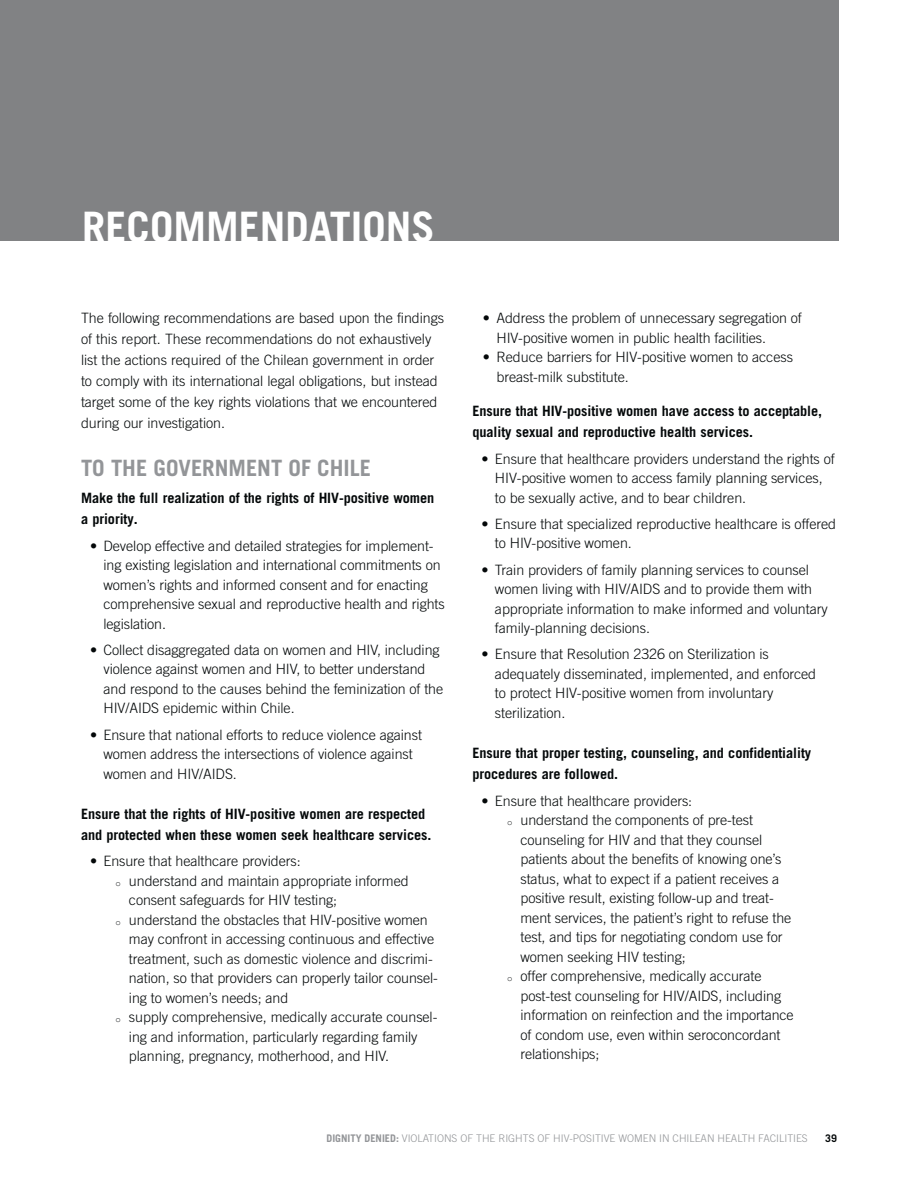
<style>
.page{position:relative;width:918px;height:1188px;background:#fff}
.page>*{position:absolute;margin:0;border:0;box-sizing:border-box;transform-origin:0 0}
.t1{font:700 42px "Trade Gothic";color:#fff}
.t2{font:700 22.5px "Trade Gothic";color:#939598}
.t3{font:300 14.25px/19.5px "Trade Gothic";letter-spacing:-.005em;color:#040809}
.t4{font:700 14.25px/21px "Trade Gothic";letter-spacing:-.005em;color:#040809}
.t5{font:300 10.5px "Trade Gothic";color:#939598}
.t6{font:700 10.5px "Trade Gothic";color:#040809}
.s1{font-family:"Courier New";font-weight:400;font-size:9px}
.s2{font-weight:700}
</style>
<div class="page">
<div style="left:0;top:0;width:839px;height:241px;background:#818284"></div>
<h1 class="t1" style="left:82px;top:212px;width:354px">RECOMMENDATIONS</h1>
<p class="t3" style="left:81px;top:309px;width:365px;line-height:21px">The following recommendations are based upon the findings of this report. These recommendations do not exhaustively list the actions required of the Chilean government in order to comply with its international legal obligations, but instead target some of the key rights violations that we encountered during our investigation.</p>
<h2 class="t2" style="left:81px;top:460px;width:292px">TO THE GOVERNMENT OF CHILE</h2>
<p class="t4" style="left:81px;top:489px;width:355px">Make the full realization of the rights of HIV-positive women a priority.</p>
<p class="t3" style="left:104px;top:537px;width:343px;text-indent:-13px">• Develop effective and detailed strategies for implement&shy;ing existing legislation and international commitments on women’s rights and informed consent and for enacting comprehensive sexual and reproductive health and rights legislation.</p>
<p class="t3" style="left:104px;top:641px;width:341px;text-indent:-13px">• Collect disaggregated data on women and HIV, including violence against women and HIV, to better understand and respond to the causes behind the feminization of the HIV/AIDS epidemic within Chile.</p>
<p class="t3" style="left:104px;top:726px;width:320px;text-indent:-13px">• Ensure that national efforts to reduce violence against women address the intersections of violence against women and HIV/AIDS.</p>
<p class="t4" style="left:81px;top:805px;width:352px">Ensure that the rights of HIV-positive women are respected and protected when these women seek healthcare services.</p>
<p class="t3" style="left:90px;top:853px;width:212px">• Ensure that healthcare providers:</p>
<p class="t3" style="left:129px;top:872px;width:281px;text-indent:-13px"><span class="s1">-</span> understand and maintain appropriate informed consent safeguards for HIV testing;</p>
<p class="t3" style="left:129px;top:911px;width:311px;text-indent:-13px"><span class="s1">-</span> understand the obstacles that HIV-positive women may confront in accessing continuous and effective treatment, such as domestic violence and discrimi&shy;nation, so that providers can properly tailor counsel&shy;ing to women’s needs; and</p>
<p class="t3" style="left:129px;top:1009px;width:310px;text-indent:-13px"><span class="s1">-</span> supply comprehensive, medically accurate counsel&shy;ing and information, particularly regarding family planning, pregnancy, motherhood, and HIV.</p>
<p class="t3" style="left:496px;top:310px;width:307px;text-indent:-13px"><span class="s2">•</span> Address the problem of unnecessary segregation of<br>HIV-positive women in public health facilities.</p>
<p class="t3" style="left:496px;top:349px;width:298px;text-indent:-13px"><span class="s2">•</span> Reduce barriers for HIV-positive women to access breast-milk substitute.</p>
<p class="t4" style="left:472px;top:402px;width:351px">Ensure that HIV-positive women have access to acceptable, quality sexual and reproductive health services.</p>
<p class="t3" style="left:495px;top:450px;width:341px;text-indent:-13px"><span class="s2">•</span> Ensure that healthcare providers understand the rights of<br>HIV-positive women to access family planning services, to be sexually active, and to bear children.</p>
<p class="t3" style="left:495px;top:515px;width:343px;text-indent:-13px">• Ensure that specialized reproductive healthcare is offered to HIV-positive women.</p>
<p class="t3" style="left:495px;top:561px;width:334px;text-indent:-13px">• Train providers of family planning services to counsel women living with HIV/AIDS and to provide them with appropriate information to make informed and voluntary family-planning decisions.</p>
<p class="t3" style="left:495px;top:646px;width:323px;text-indent:-13px">• Ensure that Resolution 2326 on Sterilization is adequately disseminated, implemented, and enforced to protect HIV-positive women from involuntary sterilization.</p>
<p class="t4" style="left:472px;top:744px;width:340px">Ensure that proper testing, counseling, and confidentiality procedures are followed.</p>
<p class="t3" style="left:481px;top:792px;width:212px">• Ensure that healthcare providers:</p>
<p class="t3" style="left:520px;top:812px;width:272px;text-indent:-13px"><span class="s1">-</span> understand the components of pre-test counseling for HIV and that they counsel patients about the benefits of knowing one’s status, what to expect if a patient receives a positive result, existing follow-up and treat&shy;ment services, the patient’s right to refuse the test, and tips for negotiating condom use for women seeking HIV testing;</p>
<p class="t3" style="left:520px;top:968px;width:275px;text-indent:-13px"><span class="s1">-</span> offer comprehensive, medically accurate post-test counseling for HIV/AIDS, including information on reinfection and the importance of condom use, even within seroconcordant relationships;</p>
<p class="t5" style="left:327px;top:1135px;width:483px"><span class="s2">DIGNITY DENIED:</span> VIOLATIONS OF THE RIGHTS OF HIV-POSITIVE WOMEN IN CHILEAN HEALTH FACILITIES</p>
<p class="t6" style="left:825px;top:1135px;width:13px">39</p>
</div>
